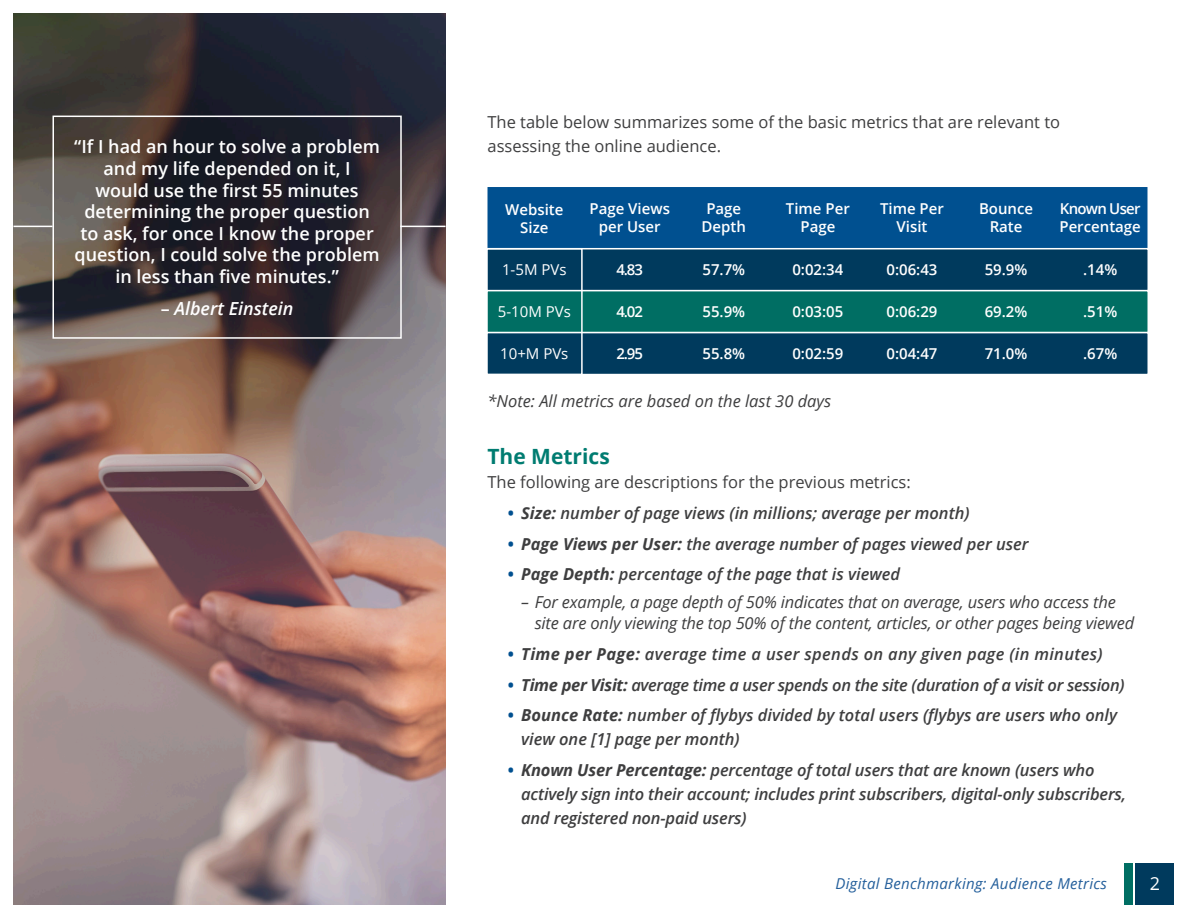
<style>
.page{position:relative;width:1188px;height:918px;background:#fff}
.page>*{position:absolute;margin:0;border:0;box-sizing:border-box;transform-origin:0 0}
.t1{font:700 21px "Open Sans";color:#007c71}
.t2{font:600 18px/21.6px "Open Sans";color:#fff;text-align:center}
.t3{font:italic 600 18px "Open Sans";color:#fff}
.t4{font:18px "Open Sans";color:#fff}
.t5{font:italic 600 16.5px/24px "Open Sans";color:#3e3e3f}
.t6{font:italic 16.5px/21px "Open Sans";letter-spacing:-.01em;color:#3e3e3f}
.t7{font:16.5px/24px "Open Sans";color:#3e3e3f}
.t8{font:italic 600 16.5px "Open Sans";letter-spacing:-.02em;color:#3e3e3f}
.t9{font:italic 600 16.5px "Open Sans";letter-spacing:.02em;color:#3e3e3f}
.t10{font:600 15px/18px "Open Sans";color:#fff;text-align:center}
.t11{font:italic 15px "Open Sans";letter-spacing:.02em;color:#245f9b}
.t12{font:15px "Open Sans";color:#fff}
.s1{font-style:normal}
.s2{font-weight:700;font-style:normal;color:#005090}
.s3{font-weight:700}
</style>
<div class="page">
<div style="left:1136px;top:863px;width:38px;height:41px;background:#003a5d"></div>
<div style="left:1124px;top:863px;width:8px;height:41px;background:#006e63"></div>
<img style="left:14px;top:14px;width:432px;height:890px">
<hr style="left:14px;top:226px;width:38px;height:1px;background:#fff">
<hr style="left:400px;top:226px;width:46px;height:1px;background:#fff">
<div style="left:52px;top:116px;width:350px;height:223px;border:2px solid #fff"></div>
<div style="left:486px;top:186px;width:663px;height:63px;background:#005090;border:2px solid #fff"></div>
<div style="left:486px;top:248px;width:663px;height:43px;background:#003a5d;border:2px solid #fff"></div>
<div style="left:486px;top:290px;width:663px;height:43px;background:#006e63;border:2px solid #fff"></div>
<div style="left:486px;top:332px;width:663px;height:43px;background:#003a5d;border:2px solid #fff"></div>
<div style="left:486px;top:248px;width:97px;height:127px;border:2px solid #fff"></div>
<p class="t2" style="left:74px;top:136px;width:307px">“If I had an hour to solve a problem and my life depended on it, I<br>would use the first 55 minutes determining the proper question to ask, for once I know the proper question, I could solve the problem in less than five minutes.”</p>
<p class="t3" style="left:161px;top:296px;width:134px"><span class="s1">–</span> Albert Einstein</p>
<p class="t7" style="left:488px;top:110px;width:574px">The table below summarizes some of the basic metrics that are relevant to assessing the online audience.</p>
<p class="t10" style="left:505px;top:201px;width:60px">Website<br>Size</p>
<p class="t12" style="left:502px;top:260px;width:66px">1-5M PVs</p>
<p class="t12" style="left:498px;top:302px;width:75px">5-10M PVs</p>
<p class="t12" style="left:500px;top:344px;width:70px">10+M PVs</p>
<p class="t10" style="left:589px;top:200px;width:82px">Page Views per User</p>
<p class="t10" style="left:786px;top:200px;width:65px">Time Per<br>Page</p>
<p class="t10" style="left:979px;top:200px;width:56px">Bounce<br>Rate</p>
<p class="t10" style="left:702px;top:200px;width:46px">Page<br>Depth</p>
<p class="t10" style="left:880px;top:200px;width:65px">Time Per<br>Visit</p>
<p class="t10" style="left:1059px;top:200px;width:83px;text-align:left">Known User<br>Percentage</p>
<p class="t10" style="left:616px;top:260px;width:28px">4.83</p>
<p class="t10" style="left:616px;top:302px;width:28px">4.02</p>
<p class="t10" style="left:616px;top:344px;width:28px">2.95</p>
<p class="t10" style="left:702px;top:260px;width:44px">57.7%</p>
<p class="t10" style="left:702px;top:302px;width:44px">55.9%</p>
<p class="t10" style="left:702px;top:344px;width:44px">55.8%</p>
<p class="t10" style="left:792px;top:260px;width:53px">0:02:34</p>
<p class="t10" style="left:792px;top:302px;width:53px">0:03:05</p>
<p class="t10" style="left:792px;top:344px;width:53px">0:02:59</p>
<p class="t10" style="left:886px;top:260px;width:53px">0:06:43</p>
<p class="t10" style="left:886px;top:302px;width:53px">0:06:29</p>
<p class="t10" style="left:886px;top:344px;width:53px">0:04:47</p>
<p class="t10" style="left:985px;top:260px;width:44px">59.9%</p>
<p class="t10" style="left:985px;top:302px;width:44px">69.2%</p>
<p class="t10" style="left:985px;top:344px;width:44px">71.0%</p>
<p class="t10" style="left:1083px;top:260px;width:36px">.14%</p>
<p class="t10" style="left:1083px;top:302px;width:36px">.51%</p>
<p class="t10" style="left:1083px;top:344px;width:36px">.67%</p>
<p class="t6" style="left:488px;top:390px;width:345px">*Note: All metrics are based on the last 30 days</p>
<p class="t1" style="left:488px;top:442px;width:124px">The Metrics</p>
<p class="t7" style="left:488px;top:470px;width:425px">The following are descriptions for the previous metrics:</p>
<p class="t5" style="left:508px;top:501px;width:463px"><span class="s2">•</span> <span class="s3">Size:</span> number of page views (in millions; average per month)</p>
<p class="t5" style="left:508px;top:531px;width:522px"><span class="s2">•</span> <span class="s3">Page Views per User:</span> the average number of pages viewed per user</p>
<p class="t5" style="left:508px;top:562px;width:394px"><span class="s2">•</span> <span class="s3">Page Depth:</span> percentage of the page that is viewed</p>
<p class="t6" style="left:535px;top:591px;width:601px;text-indent:-13px">– For example, a page depth of 50% indicates that on average, users who access the site are only viewing the top 50% of the content, articles, or other pages being viewed</p>
<p class="t9" style="left:508px;top:643px;width:596px"><span class="s2">•</span> <span class="s3">Time per Page:</span> average time a user spends on any given page (in minutes)</p>
<p class="t8" style="left:508px;top:673px;width:618px"><span class="s2">•</span> <span class="s3">Time per Visit:</span> average time a user spends on the site (duration of a visit or session)</p>
<p class="t5" style="left:521px;top:703px;width:597px;text-indent:-13px"><span class="s2">•</span> <span class="s3">Bounce Rate:</span> number of flybys divided by total users (flybys are users who only view one [1] page per month)</p>
<p class="t5" style="left:521px;top:758px;width:606px;text-indent:-13px"><span class="s2">•</span> <span class="s3">Known User Percentage:</span> percentage of total users that are known (users who actively sign into their account; includes print subscribers, digital-only subscribers, and registered non-paid users)</p>
<p class="t11" style="left:836px;top:874px;width:273px">Digital Benchmarking: Audience Metrics</p>
<p class="t4" style="left:1150px;top:872px;width:12px">2</p>
</div>
